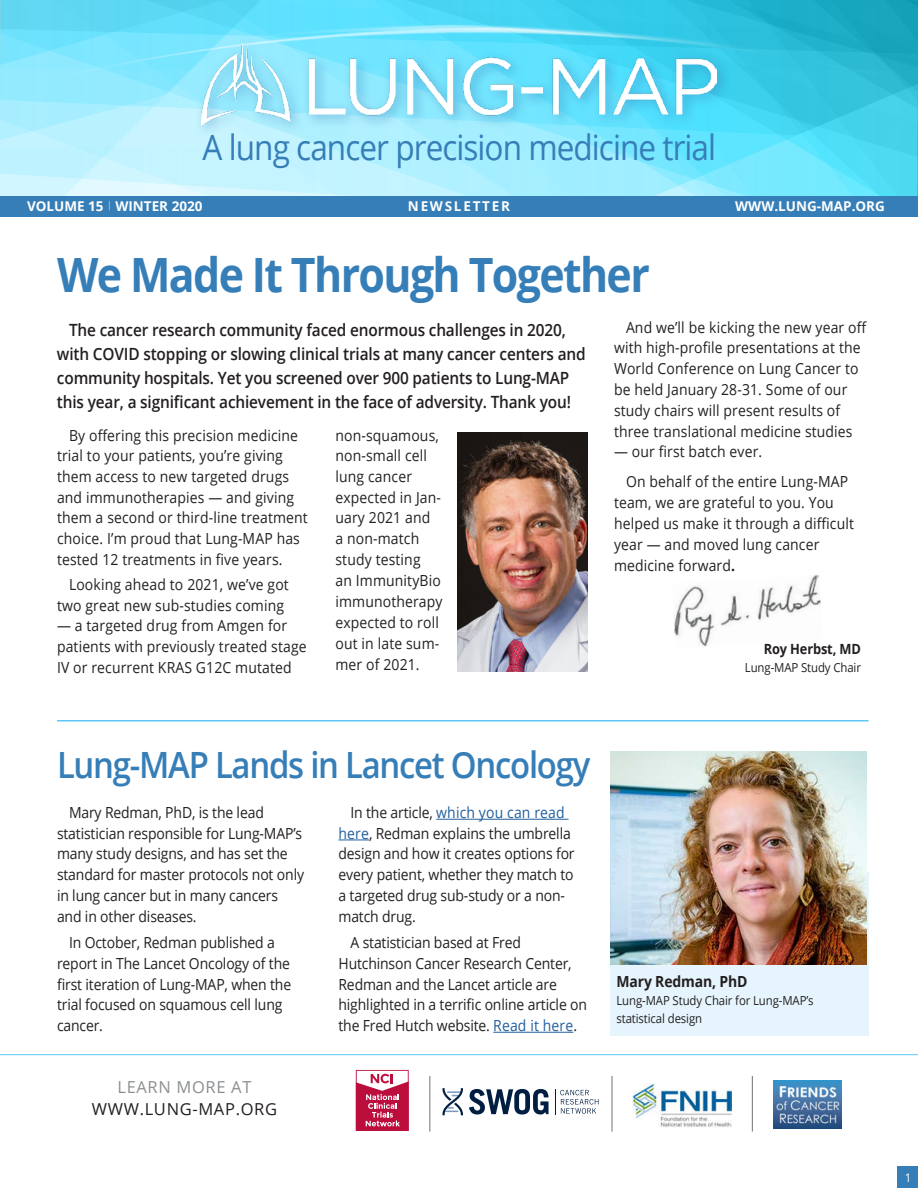
<style>
.page{position:relative;width:918px;height:1188px;background:#fff}
.page>*{position:absolute;margin:0;border:0;box-sizing:border-box;transform-origin:0 0}
.t1{font:700 47.25px "Open Sans";letter-spacing:-.04em;color:#367eb8;scale:.91 1}
.t2{font:600 36.15px "Open Sans";letter-spacing:-.04em;color:#367eb8;scale:.91 1}
.t3{font:34.8px "Open Sans";letter-spacing:-.03em;color:#367eb8;scale:.9 1}
.t4{font:600 16.8px/24px "Open Sans";letter-spacing:-.01em;color:#231f20;scale:.91 1}
.t5{font:16.5px "Open Sans";letter-spacing:.04em;color:#231f20}
.t6{font:16.5px "Open Sans";letter-spacing:.04em;color:#8b8f91}
.t7{font:15.3px/20.9px "Open Sans";letter-spacing:.01em;color:#231f20;scale:.91 1}
.t8{font:15.3px/20.7px "Open Sans";letter-spacing:-.01em;color:#231f20;scale:.91 1}
.t9{font:700 15.3px "Open Sans";letter-spacing:-.01em;color:#231f20;scale:.91 1}
.t10{font:700 14.1px "Open Sans";letter-spacing:-.01em;color:#231f20;scale:.91 1}
.t11{font:700 13.5px "Open Sans";color:#fff}
.t12{font:700 13.5px "Open Sans";letter-spacing:.13em;color:#fff}
.t13{font:12.45px/18px "Open Sans";letter-spacing:-.01em;color:#231f20;scale:.91 1}
.t14{font:11.85px "Open Sans";color:#fff}
.s1{font-weight:700}
.s2{color:#215e9e}
</style>
<div class="page">
<div style="left:897px;top:1167px;width:21px;height:21px;background:#367eb8"></div>
<img style="left:674px;top:575px;width:147px;height:72px">
<svg style="left:0;top:0;width:918px;height:196px;background:#8ae5f8"></svg>
<svg style="left:0;top:13px;width:889px;height:71px;background:#59d6f1"></svg>
<svg style="left:23px;top:16px;width:895px;height:70px;background:#52d1ea"></svg>
<div style="left:0;top:196px;width:918px;height:21px;background:#367eb8"></div>
<img style="left:774px;top:1080px;width:67px;height:49px">
<img style="left:633px;top:1084px;width:99px;height:43px">
<hr style="left:430px;top:1076px;width:1px;height:56px;background:#717073">
<hr style="left:612px;top:1076px;width:1px;height:56px;background:#717073">
<hr style="left:752px;top:1076px;width:1px;height:56px;background:#717073">
<svg style="left:356px;top:1070px;width:53px;height:61px"></svg>
<svg style="left:443px;top:1088px;width:20px;height:27px"></svg>
<svg style="left:469px;top:1089px;width:80px;height:26px"></svg>
<svg style="left:555px;top:1089px;width:43px;height:25px"></svg>
<hr style="left:0;top:1054px;width:918px;height:1px;background:#5bc7f2">
<hr style="left:57px;top:720px;width:812px;height:1px;background:#5bc7f2">
<div style="left:194px;top:37px;width:538px;height:102px;background:#367eb8;opacity:.51"></div>
<img style="left:201px;top:39px;width:516px;height:86px">
<img style="left:458px;top:432px;width:130px;height:240px">
<div style="left:611px;top:872px;width:258px;height:164px;background:#e6f5fd"></div>
<hr style="left:436px;top:819px;width:133px;height:1px;background:#215e9e">
<hr style="left:339px;top:840px;width:30px;height:1px;background:#215e9e">
<hr style="left:493px;top:1032px;width:80px;height:1px;background:#215e9e">
<img style="left:610px;top:752px;width:257px;height:212px">
<h3 class="t3" style="left:203px;top:124px;width:572px">A lung cancer precision medicine trial</h3>
<p class="t11" style="left:27px;top:201px;width:177px">VOLUME 15 <sup>|</sup> WINTER 2020</p>
<p class="t12" style="left:408px;top:201px;width:104px">NEWSLETTER</p>
<p class="t11" style="left:735px;top:201px;width:151px">WWW.LUNG-MAP.ORG</p>
<h1 class="t1" style="left:57px;top:256px;width:653px">We Made It Through Together</h1>
<p class="t4" style="left:57px;top:320px;width:582px;text-indent:12px">The cancer research community faced enormous challenges in 2020, with COVID stopping or slowing clinical trials at many cancer centers and community hospitals. Yet you screened over 900 patients to Lung-MAP this year, a significant achievement in the face of adversity. Thank you!</p>
<p class="t7" style="left:57px;top:424px;width:277px;text-indent:12px">By offering this precision medicine trial to your patients, you’re giving them access to new targeted drugs and immunotherapies — and giving them a second or third-line treatment choice. I’m proud that Lung-MAP has tested 12 treatments in five years.</p>
<p class="t7" style="left:57px;top:574px;width:256px;text-indent:12px">Looking ahead to 2021, we’ve got two great new sub-studies coming</p>
<p class="t7" style="left:57px;top:615px;width:276px">— a targeted drug from Amgen for patients with previously treated stage<br>IV or recurrent KRAS G12C mutated</p>
<p class="t7" style="left:614px;top:316px;width:279px;text-indent:12px">And we’ll be kicking the new year off with high-profile presentations at the World Conference on Lung Cancer to be held January 28-31. Some of our study chairs will present results of three translational medicine studies</p>
<p class="t7" style="left:626px;top:436px;width:246px;line-height:30px;text-indent:-12px">— our first batch ever.<br>On behalf of the entire Lung-MAP</p>
<p class="t7" style="left:614px;top:492px;width:265px">team, we are grateful to you. You helped us make it through a difficult year — and moved lung cancer medicine forward<span class="s1">.</span></p>
<p class="t7" style="left:335px;top:424px;width:119px">non-squamous, non-small cell lung cancer expected in Jan&shy;uary 2021 and<br>a non-match study testing<br>an ImmunityBio immunotherapy expected to roll out in late sum&shy;mer of 2021.</p>
<p class="t10" style="left:764px;top:643px;width:108px">Roy Herbst, MD</p>
<p class="t13" style="left:745px;top:658px;width:129px">Lung-MAP Study Chair</p>
<h2 class="t2" style="left:57px;top:750px;width:588px">Lung-MAP Lands in Lancet Oncology</h2>
<p class="t8" style="left:57px;top:802px;width:273px;text-indent:12px">Mary Redman, PhD, is the lead statistician responsible for Lung-MAP’s many study designs, and has set the standard for master protocols not only in lung cancer but in many cancers and in other diseases.</p>
<p class="t8" style="left:57px;top:932px;width:259px;text-indent:12px">In October, Redman published a report in The Lancet Oncology of the first iteration of Lung-MAP, when the trial focused on squamous cell lung cancer.</p>
<p class="t8" style="left:339px;top:802px;width:261px;text-indent:12px">In the article, <span class="s2">which you can read here</span>, Redman explains the umbrella design and how it creates options for every patient, whether they match to a targeted drug sub-study or a non&shy;match drug.</p>
<p class="t8" style="left:339px;top:932px;width:275px;text-indent:12px">A statistician based at Fred Hutchinson Cancer Research Center, Redman and the Lancet article are highlighted in a terrific online article on the Fred Hutch website. <span class="s2">Read it here</span>.</p>
<p class="t6" style="left:117px;top:1075px;width:136px">LEARN MORE AT</p>
<p class="t5" style="left:92px;top:1098px;width:187px">WWW.LUNG-MAP.ORG</p>
<p class="t9" style="left:617px;top:975px;width:145px">Mary Redman, PhD</p>
<p class="t13" style="left:616px;top:991px;width:218px">Lung-MAP Study Chair for Lung-MAP’s statistical design</p>
<p class="t14" style="left:905px;top:1173px;width:8px">1</p>
</div>
